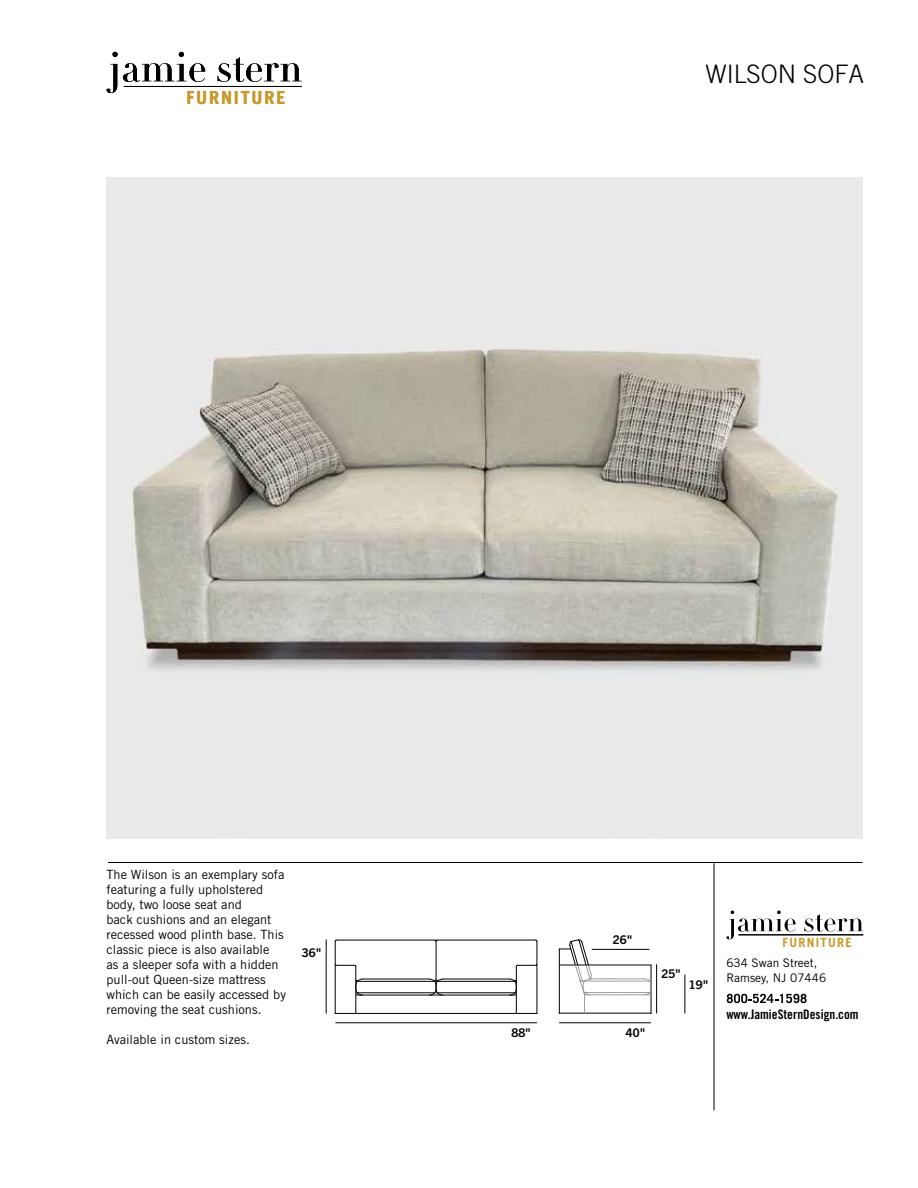
<style>
.page{position:relative;width:918px;height:1188px;background:#fff}
.page>*{position:absolute;margin:0;border:0;box-sizing:border-box;transform-origin:0 0}
.t1{font:300 25.5px "Trade Gothic";color:#000}
.t2{font:700 18.15px "Trade Gothic";letter-spacing:.1em;color:#ca992c}
.t3{font:13.2px "Trade Gothic LT Std Bd Cn 20";color:#000}
.t4{font:12.75px/15px "Trade Gothic";color:#000}
.t5{font:700 12.75px "Trade Gothic LT Std";letter-spacing:.1em;color:#ca9a2c}
.t6{font:700 12px "Trade Gothic Next LT Pro";color:#000}
.t7{font:11.85px/14.2px "Trade Gothic";color:#000}
</style>
<div class="page">
<hr style="left:124px;top:86px;width:178px;height:1px;background:#000">
<svg style="left:107px;top:52px;width:98px;height:41px"></svg>
<svg style="left:218px;top:57px;width:84px;height:25px"></svg>
<svg style="left:727px;top:994px;width:80px;height:9px"></svg>
<hr style="left:738px;top:934px;width:125px;height:2px;background:#000">
<svg style="left:726px;top:911px;width:70px;height:28px"></svg>
<svg style="left:804px;top:914px;width:59px;height:18px"></svg>
<hr style="left:108px;top:862px;width:754px;height:1px;background:#000">
<hr style="left:714px;top:863px;width:1px;height:247px;background:#000">
<img style="left:106px;top:177px;width:756px;height:661px">
<hr style="left:336px;top:940px;width:99px;height:1px;background:#000">
<hr style="left:443px;top:979px;width:67px;height:1px;background:#000">
<hr style="left:363px;top:979px;width:66px;height:1px;background:#000">
<hr style="left:437px;top:981px;width:78px;height:1px;background:#000">
<hr style="left:357px;top:981px;width:78px;height:1px;background:#000">
<hr style="left:437px;top:993px;width:78px;height:1px;background:#000">
<hr style="left:357px;top:993px;width:78px;height:1px;background:#000">
<hr style="left:356px;top:995px;width:160px;height:1px;background:#000">
<hr style="left:335px;top:1013px;width:202px;height:1px;background:#000">
<hr style="left:436px;top:941px;width:1px;height:39px;background:#000">
<svg style="left:335px;top:940px;width:28px;height:74px"></svg>
<svg style="left:509px;top:940px;width:29px;height:74px"></svg>
<svg style="left:429px;top:979px;width:14px;height:17px"></svg>
<hr style="left:437px;top:940px;width:99px;height:1px;background:#000">
<hr style="left:651px;top:965px;width:1px;height:49px;background:#000">
<hr style="left:559px;top:1013px;width:92px;height:1px;background:#000">
<svg style="left:559px;top:939px;width:93px;height:74px"></svg>
<hr style="left:326px;top:939px;width:1px;height:75px;background:#000">
<hr style="left:335px;top:1022px;width:202px;height:1px;background:#000">
<hr style="left:559px;top:1022px;width:92px;height:1px;background:#000">
<hr style="left:656px;top:964px;width:1px;height:49px;background:#000">
<hr style="left:592px;top:949px;width:58px;height:1px;background:#000">
<hr style="left:684px;top:974px;width:1px;height:39px;background:#000">
<h2 class="t2" style="left:186px;top:86px;width:100px">FURNITURE</h2>
<h1 class="t1" style="left:706px;top:58px;width:160px">WILSON SOFA</h1>
<p class="t4" style="left:106px;top:867px;width:181px">The Wilson is an exemplary sofa featuring a fully upholstered body, two loose seat and<br>back cushions and an elegant recessed wood plinth base. This classic piece is also available<br>as a sleeper sofa with a hidden pull-out Queen-size mattress which can be easily accessed by removing the seat cushions.</p>
<p class="t4" style="left:106px;top:1032px;width:145px">Available in custom sizes.</p>
<p class="t6" style="left:302px;top:945px;width:21px">36"</p>
<p class="t6" style="left:511px;top:1024px;width:21px">88"</p>
<p class="t6" style="left:613px;top:931px;width:21px">26"</p>
<p class="t6" style="left:626px;top:1024px;width:21px">40"</p>
<p class="t6" style="left:661px;top:965px;width:21px">25"</p>
<p class="t6" style="left:689px;top:976px;width:21px">19"</p>
<p class="t5" style="left:782px;top:935px;width:71px">FURNITURE</p>
<p class="t7" style="left:726px;top:956px;width:101px">634 Swan Street,<br>Ramsey, NJ 07446</p>
<p class="t3" style="left:726px;top:1006px;width:134px">www.JamieSternDesign.com</p>
</div>
